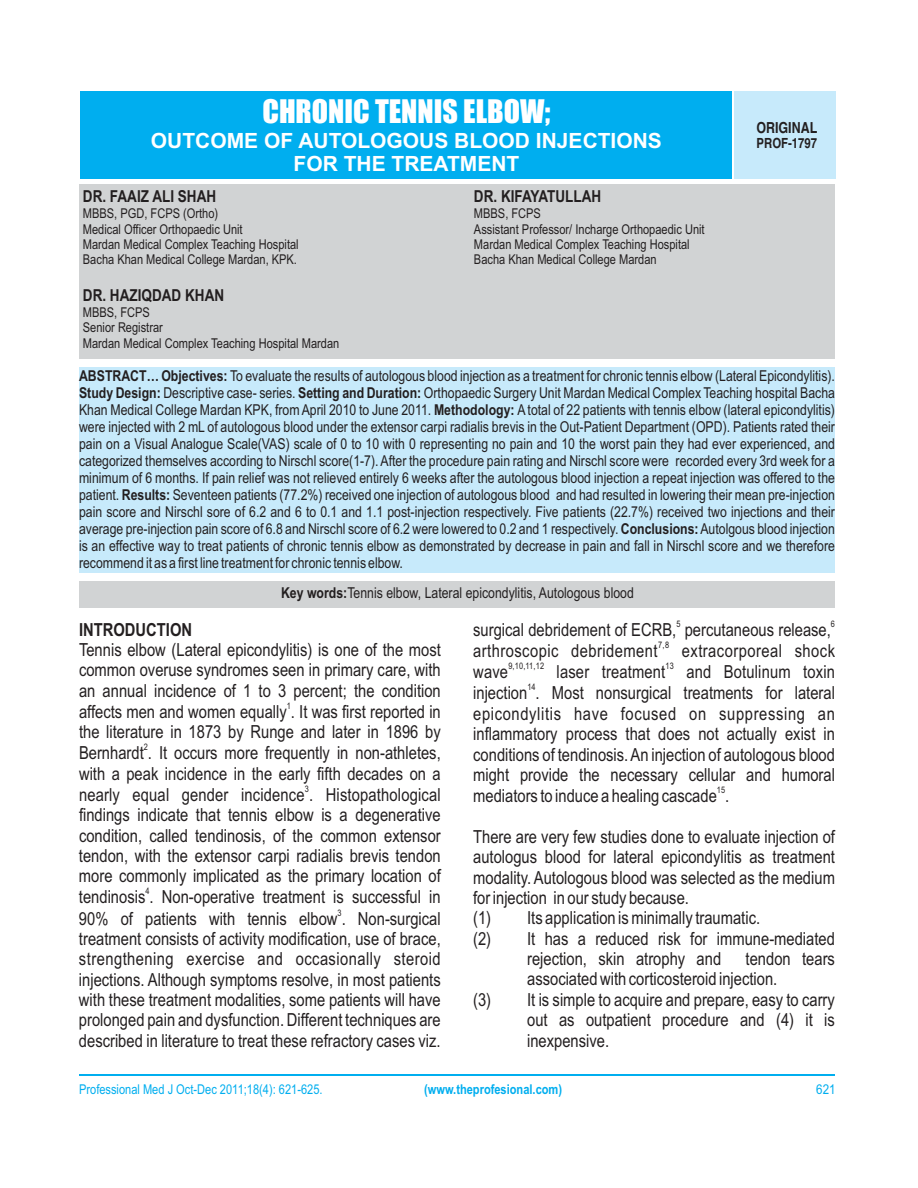
<style>
.page{position:relative;width:918px;height:1188px;background:#fff}
.page>*{position:absolute;margin:0;border:0;box-sizing:border-box;transform-origin:0 0}
.t1{font:30px "Impact";color:#fff}
.t2{font:700 21px/23.4px "Arial";color:#fff;text-align:center}
.t3{font:18px/20.4px "Arial Narrow";color:#231f20}
.t4{font:18px "Arial Narrow";letter-spacing:.025em;color:#231f20}
.t5{font:18px "Arial Narrow";letter-spacing:.035em;color:#231f20}
.t6{font:700 18px "Arial Narrow";color:#231f20}
.t7{font:700 16.5px "Arial Narrow";color:#231f20}
.t8{font:15.15px "Switzerland";color:#231f20;scale:.82 1}
.t9{font:15px/17.1px "Arial Narrow";color:#231f20;text-align:justify}
.t10{font:13.95px "Switzerland";color:#231f20;scale:.81 1}
.t11{font:13.5px/15.3px "Arial Narrow";color:#231f20}
.t12{font:13.5px "Arial Narrow";color:#00aeef}
.t13{font:700 13.5px "Arial Narrow";color:#00aeef}
.t14{font:13.5px "Arial Narrow";color:#00aeef;scale:1.04 1}
.t15{font:9px "Arial Narrow";letter-spacing:.01em;color:#231f20}
.s1{font-weight:700}
</style>
<div class="page">
<div style="left:79px;top:185px;width:756px;height:174px;background:#d1d3d4"></div>
<div style="left:79px;top:581px;width:756px;height:27px;background:#d1d3d4"></div>
<div style="left:80px;top:91px;width:755px;height:88px;background:#c7eafb"></div>
<div style="left:79px;top:367px;width:756px;height:206px;background:#c7eafb"></div>
<div style="left:80px;top:91px;width:652px;height:88px;background:#00aeef"></div>
<hr style="left:79px;top:1074px;width:756px;height:2px;background:#00aeef">
<hr style="left:732px;top:91px;width:2px;height:88px;background:#fff">
<h1 class="t1" style="left:262px;top:99px;width:290px">CHRONIC TENNIS ELBOW;</h1>
<p class="t2" style="left:151px;top:131px;width:513px">OUTCOME OF AUTOLOGOUS BLOOD INJECTIONS<br>FOR THE TREATMENT</p>
<p class="t7" style="left:83px;top:190px;width:135px">DR. FAAIZ ALI SHAH</p>
<p class="t7" style="left:474px;top:190px;width:129px">DR. KIFAYATULLAH</p>
<p class="t11" style="left:83px;top:207px;width:137px">MBBS, PGD, FCPS (Ortho)</p>
<p class="t11" style="left:474px;top:207px;width:69px">MBBS, FCPS</p>
<p class="t11" style="left:83px;top:223px;width:161px">Medical Officer Orthopaedic Unit</p>
<p class="t11" style="left:474px;top:223px;width:232px">Assistant Professor/ Incharge Orthopaedic Unit</p>
<p class="t11" style="left:83px;top:238px;width:217px">Mardan Medical Complex Teaching Hospital</p>
<p class="t11" style="left:474px;top:238px;width:217px">Mardan Medical Complex Teaching Hospital</p>
<p class="t11" style="left:83px;top:253px;width:216px">Bacha Khan Medical College Mardan, KPK.</p>
<p class="t11" style="left:474px;top:253px;width:184px">Bacha Khan Medical College Mardan</p>
<p class="t7" style="left:83px;top:289px;width:143px">DR. HAZIQDAD KHAN</p>
<p class="t11" style="left:83px;top:306px;width:258px">MBBS, FCPS<br>Senior Registrar<br>Mardan Medical Complex Teaching Hospital Mardan</p>
<p class="t8" style="left:756px;top:119px;width:76px">ORIGINAL</p>
<p class="t10" style="left:757px;top:134px;width:76px">PROF-1797</p>
<p class="t9" style="left:79px;top:368px;width:758px"><span class="s1">ABSTRACT… Objectives:</span> To evaluate the results of autologous blood injection as a treatment for chronic tennis elbow (Lateral Epicondylitis).<br><span class="s1">Study Design:</span> Descriptive case- series. <span class="s1">Setting and Duration:</span> Orthopaedic Surgery Unit Mardan Medical Complex Teaching hospital Bacha Khan Medical College Mardan KPK, from April 2010 to June 2011. <span class="s1">Methodology:</span> Atotal of 22 patients with tennis elbow (lateral epicondylitis) were injected with 2 mL of autologous blood under the extensor carpi radialis brevis in the Out-Patient Department (OPD). Patients rated their pain on a Visual Analogue Scale(VAS) scale of 0 to 10 with 0 representing no pain and 10 the worst pain they had ever experienced, and categorized themselves according to Nirschl score(1-7). After the procedure pain rating and Nirschl score were recorded every 3rd week for a minimum of 6 months. If pain relief was not relieved entirely 6 weeks after the autologous blood injection a repeat injection was offered to the patient. <span class="s1">Results:</span> Seventeen patients (77.2%) received one injection of autologous blood and had resulted in lowering their mean pre-injection pain score and Nirschl sore of 6.2 and 6 to 0.1 and 1.1 post-injection respectively. Five patients (22.7%) received two injections and their average pre-injection pain score of 6.8 and Nirschl score of 6.2 were lowered to 0.2 and 1 respectively. <span class="s1">Conclusions:</span>Autolgous blood injection is an effective way to treat patients of chronic tennis elbow as demonstrated by decrease in pain and fall in Nirschl score and we therefore recommend it as a first line treatment for chronic tennis elbow.</p>
<p class="t9" style="left:281px;top:585px;width:354px"><span class="s1">Key words:</span>Tennis elbow, Lateral epicondylitis, Autologous blood</p>
<p class="t15" style="left:676px;top:621px;width:6px">5</p>
<p class="t15" style="left:831px;top:621px;width:6px">6</p>
<p class="t6" style="left:79px;top:623px;width:115px">INTRODUCTION</p>
<p class="t3" style="left:473px;top:621px;width:359px">surgical debridement of ECRB, percutaneous release,</p>
<p class="t15" style="left:658px;top:642px;width:13px">7,8</p>
<p class="t3" style="left:79px;top:641px;width:363px">Tennis elbow (Lateral epicondylitis) is one of the most</p>
<p class="t4" style="left:473px;top:644px;width:186px">arthroscopic debridement</p>
<p class="t4" style="left:682px;top:644px;width:155px">extracorporeal shock</p>
<p class="t15" style="left:508px;top:663px;width:37px">9,10,11,12</p>
<p class="t15" style="left:666px;top:663px;width:10px">13</p>
<p class="t3" style="left:79px;top:662px;width:363px">common overuse syndromes seen in primary care, with</p>
<p class="t3" style="left:473px;top:663px;width:36px">wave</p>
<p class="t3" style="left:557px;top:663px;width:280px">laser treatment and Botulinum toxin</p>
<p class="t15" style="left:527px;top:684px;width:10px">14</p>
<p class="t3" style="left:79px;top:682px;width:363px">an annual incidence of 1 to 3 percent; the condition</p>
<p class="t3" style="left:473px;top:685px;width:363px">injection . Most nonsurgical treatments for lateral</p>
<p class="t15" style="left:287px;top:702px;width:6px">1</p>
<p class="t3" style="left:79px;top:703px;width:363px">affects men and women equally . It was first reported in</p>
<p class="t5" style="left:473px;top:707px;width:363px">epicondylitis have focused on suppressing an</p>
<p class="t3" style="left:79px;top:723px;width:363px">the literature in 1873 by Runge and later in 1896 by</p>
<p class="t3" style="left:473px;top:725px;width:363px">inflammatory process that does not actually exist in</p>
<p class="t15" style="left:144px;top:744px;width:6px">2</p>
<p class="t3" style="left:79px;top:744px;width:363px">Bernhardt . It occurs more frequently in non-athletes,</p>
<p class="t3" style="left:473px;top:746px;width:363px">conditions of tendinosis. An injection of autologous blood</p>
<p class="t3" style="left:79px;top:765px;width:363px">with a peak incidence in the early fifth decades on a</p>
<p class="t3" style="left:473px;top:766px;width:363px">might provide the necessary cellular and humoral</p>
<p class="t15" style="left:305px;top:785px;width:6px">3</p>
<p class="t15" style="left:717px;top:786px;width:10px">15</p>
<p class="t3" style="left:79px;top:786px;width:363px">nearly equal gender incidence . Histopathological</p>
<p class="t3" style="left:473px;top:787px;width:258px">mediators to induce a healing cascade .</p>
<p class="t3" style="left:79px;top:806px;width:363px">findings indicate that tennis elbow is a degenerative condition, called tendinosis, of the common extensor</p>
<p class="t3" style="left:473px;top:828px;width:363px">There are very few studies done to evaluate injection of</p>
<p class="t3" style="left:79px;top:847px;width:363px">tendon, with the extensor carpi radialis brevis tendon</p>
<p class="t3" style="left:473px;top:848px;width:363px">autologus blood for lateral epicondylitis as treatment</p>
<p class="t3" style="left:79px;top:867px;width:363px">more commonly implicated as the primary location of</p>
<p class="t3" style="left:473px;top:869px;width:363px">modality. Autologous blood was selected as the medium</p>
<p class="t15" style="left:145px;top:888px;width:6px">4</p>
<p class="t3" style="left:79px;top:889px;width:363px">tendinosis . Non-operative treatment is successful in</p>
<p class="t3" style="left:473px;top:889px;width:217px">for injection in our study because.</p>
<p class="t15" style="left:338px;top:909px;width:6px">3</p>
<p class="t3" style="left:79px;top:910px;width:363px">90% of patients with tennis elbow . Non-surgical</p>
<p class="t3" style="left:473px;top:909px;width:288px">(1) Its application is minimally traumatic.</p>
<p class="t3" style="left:79px;top:930px;width:363px">treatment consists of activity modification, use of brace,</p>
<p class="t3" style="left:473px;top:930px;width:363px">(2) It has a reduced risk for immune-mediated</p>
<p class="t4" style="left:79px;top:952px;width:363px">strengthening exercise and occasionally steroid</p>
<p class="t3" style="left:527px;top:950px;width:196px">rejection, skin atrophy and</p>
<p class="t3" style="left:746px;top:950px;width:91px">tendon tears</p>
<p class="t3" style="left:79px;top:971px;width:363px">injections. Although symptoms resolve, in most patients</p>
<p class="t3" style="left:527px;top:971px;width:252px">associated with corticosteroid injection.</p>
<p class="t3" style="left:79px;top:991px;width:363px">with these treatment modalities, some patients will have</p>
<p class="t3" style="left:473px;top:991px;width:363px">(3) It is simple to acquire and prepare, easy to carry</p>
<p class="t3" style="left:79px;top:1012px;width:363px">prolonged pain and dysfunction. Different techniques are</p>
<p class="t3" style="left:527px;top:1011px;width:309px">out as outpatient procedure and (4) it is</p>
<p class="t3" style="left:79px;top:1032px;width:363px">described in literature to treat these refractory cases viz.</p>
<p class="t3" style="left:527px;top:1032px;width:84px">inexpensive.</p>
<p class="t12" style="left:79px;top:1084px;width:245px">Professional Med J Oct-Dec 2011;18(4): 621-625.</p>
<p class="t13" style="left:424px;top:1084px;width:140px">(www.theprofesional.com)</p>
<p class="t14" style="left:816px;top:1084px;width:20px">621</p>
</div>
